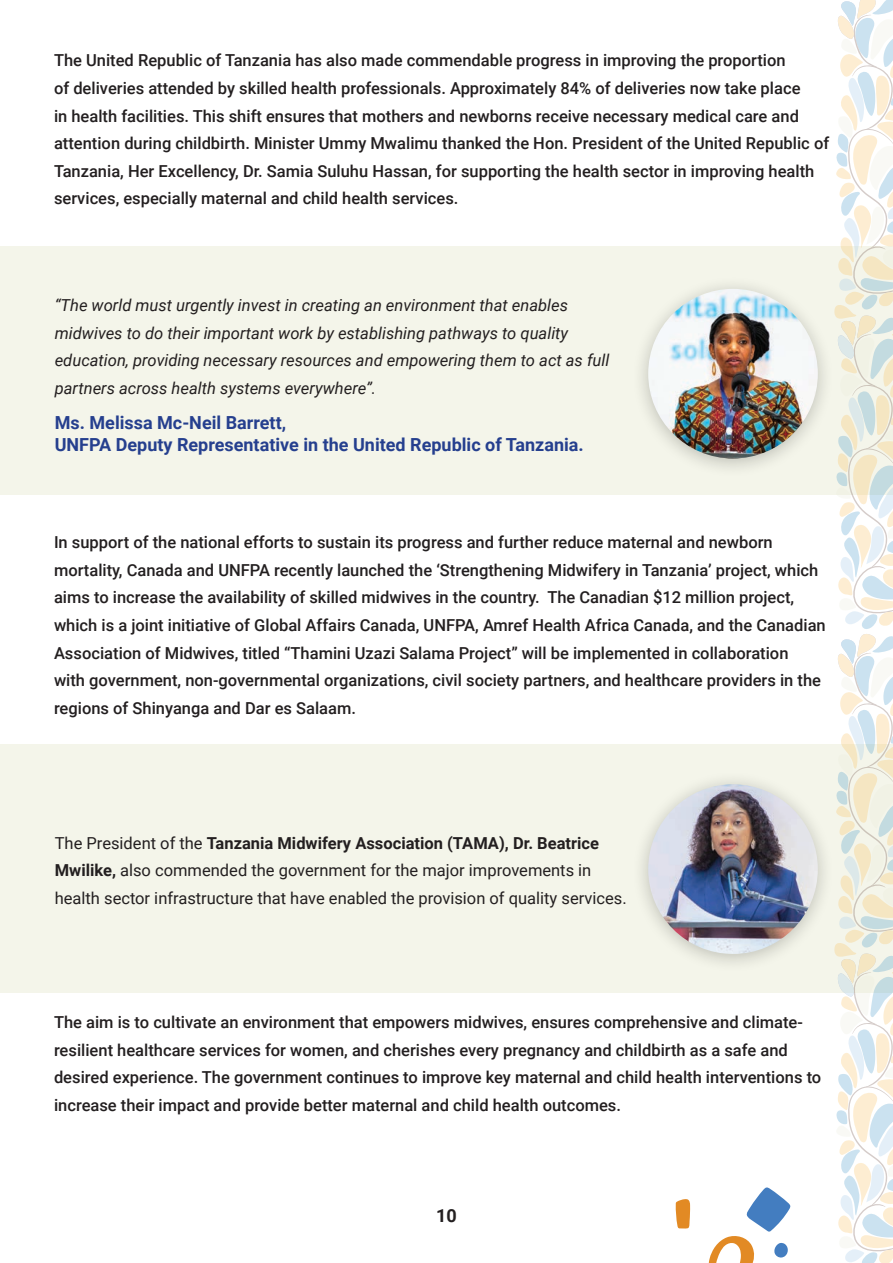
<style>
.page{position:relative;width:893px;height:1263px;background:#fff}
.page>*{position:absolute;margin:0;border:0;box-sizing:border-box;transform-origin:0 0}
.t1{font:700 18px/21.6px "Roboto";color:#253f8e}
.t2{font:700 18px "Roboto";color:#231f20}
.t3{font:500 16.5px/27.6px "Roboto";color:#231f20}
.t4{font:italic 16.5px/27.6px "Roboto";color:#231f20}
.t5{font:16.5px/27.6px "Roboto";color:#231f20}
.s1{font-weight:700}
</style>
<div class="page">
<div style="left:0;top:745px;width:893px;height:248px;background:#f4f5ea"></div>
<div style="left:0;top:247px;width:893px;height:248px;background:#f4f5ea"></div>
<svg style="left:834px;top:0;width:59px;height:1263px"></svg>
<div style="left:632px;top:771px;width:202px;height:202px;background:#040503;opacity:.22"></div>
<img style="left:648px;top:784px;width:170px;height:170px;border-radius:85px">
<div style="left:632px;top:275px;width:202px;height:203px;background:#040503;opacity:.22"></div>
<img style="left:648px;top:289px;width:170px;height:169px;border-radius:85px">
<svg style="left:708px;top:1187px;width:82px;height:76px"></svg>
<svg style="left:676px;top:1199px;width:14px;height:30px"></svg>
<p class="t3" style="left:54px;top:46px;width:777px">The United Republic of Tanzania has also made commendable progress in improving the proportion<br>of deliveries attended by skilled health professionals. Approximately 84% of deliveries now take place<br>in health facilities. This shift ensures that mothers and newborns receive necessary medical care and attention during childbirth. Minister Ummy Mwalimu thanked the Hon. President of the United Republic of Tanzania, Her Excellency, Dr. Samia Suluhu Hassan, for supporting the health sector in improving health services, especially maternal and child health services.</p>
<p class="t4" style="left:55px;top:291px;width:556px">“The world must urgently invest in creating an environment that enables midwives to do their important work by establishing pathways to quality education, providing necessary resources and empowering them to act as full partners across health systems everywhere”.</p>
<p class="t1" style="left:55px;top:411px;width:530px">Ms. Melissa Mc-Neil Barrett,<br>UNFPA Deputy Representative in the United Republic of Tanzania.</p>
<p class="t3" style="left:54px;top:528px;width:773px">In support of the national efforts to sustain its progress and further reduce maternal and newborn mortality, Canada and UNFPA recently launched the ‘Strengthening Midwifery in Tanzania’ project, which aims to increase the availability of skilled midwives in the country. The Canadian $12 million project, which is a joint initiative of Global Affairs Canada, UNFPA, Amref Health Africa Canada, and the Canadian Association of Midwives, titled “Thamini Uzazi Salama Project” will be implemented in collaboration<br>with government, non-governmental organizations, civil society partners, and healthcare providers in the regions of Shinyanga and Dar es Salaam.</p>
<p class="t5" style="left:55px;top:828px;width:573px">The President of the <span class="s1">Tanzania Midwifery Association (TAMA), Dr. Beatrice<br>Mwilike,</span> also commended the government for the major improvements in health sector infrastructure that have enabled the provision of quality services.</p>
<p class="t3" style="left:54px;top:1008px;width:769px">The aim is to cultivate an environment that empowers midwives, ensures comprehensive and climate&shy;resilient healthcare services for women, and cherishes every pregnancy and childbirth as a safe and desired experience. The government continues to improve key maternal and child health interventions to increase their impact and provide better maternal and child health outcomes.</p>
<p class="t2" style="left:436px;top:1203px;width:22px">10</p>
</div>
